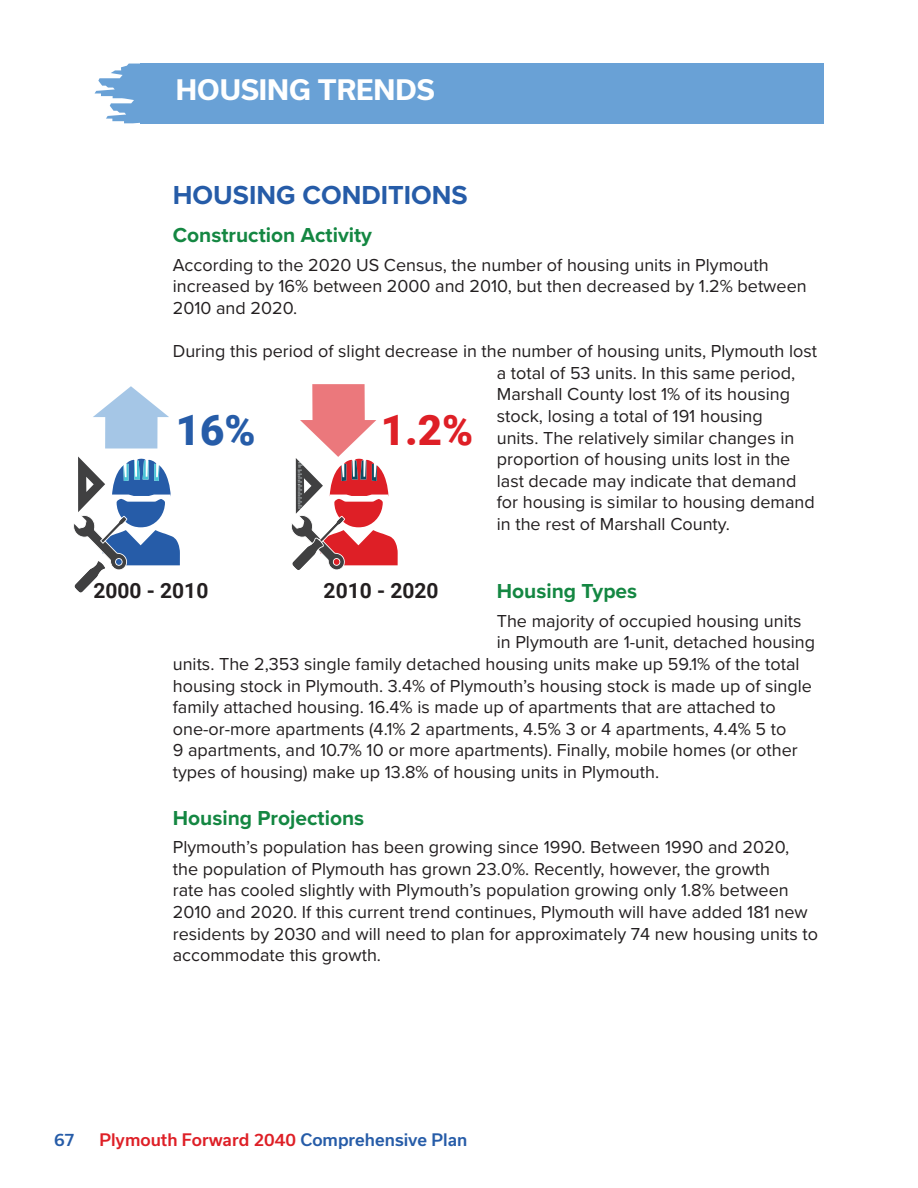
<style>
.page{position:relative;width:918px;height:1188px;background:#fff}
.page>*{position:absolute;margin:0;border:0;box-sizing:border-box;transform-origin:0 0}
.t1{font:900 42px "Roboto";color:#de1f26}
.t2{font:900 42px "Roboto";color:#265ca8}
.Heading1{font:700 27px "Proxima Nova";color:#265ca8}
.t3{font:700 27px "Usual";color:#fff}
.Subheading{font:700 21px "Proxima Nova";color:#148742}
.t4{font:700 21px "Roboto";color:#231f20}
.t5{font:18px/21.6px "Proxima Nova";color:#231f20}
.t6{font:500 16.5px "Usual";color:#de1f26}
.t7{font:500 16.5px "Usual";color:#265ca8}
.s1{color:#265ca8}
</style>
<div class="page">
<svg style="left:95px;top:64px;width:45px;height:59px"></svg>
<div style="left:140px;top:63px;width:684px;height:60px;background:#69a1d6"></div>
<svg style="left:73px;top:456px;width:107px;height:137px"></svg>
<svg style="left:93px;top:386px;width:76px;height:63px"></svg>
<svg style="left:291px;top:384px;width:107px;height:186px"></svg>
<p class="t3" style="left:176px;top:75px;width:260px">HOUSING TRENDS</p>
<p class="Heading1" style="left:173px;top:175px;width:297px">HOUSING CONDITIONS</p>
<p class="Subheading" style="left:173px;top:220px;width:201px">Construction Activity</p>
<p class="t5" style="left:173px;top:253px;width:635px">According to the 2020 US Census, the number of housing units in Plymouth increased by 16% between 2000 and 2010, but then decreased by 1.2% between<br>2010 and 2020.</p>
<p class="t5" style="left:497px;top:340px;width:322px;text-indent:-324px">During this period of slight decrease in the number of housing units, Plymouth lost a total of 53 units. In this same period, Marshall County lost 1% of its housing stock, losing a total of 191 housing<br>units. The relatively similar changes in proportion of housing units lost in the last decade may indicate that demand for housing is similar to housing demand in the rest of Marshall County.</p>
<p class="t2" style="left:176px;top:401px;width:81px">16%</p>
<p class="t1" style="left:381px;top:401px;width:94px">1.2%</p>
<p class="t4" style="left:93px;top:576px;width:117px">2000 - 2010</p>
<p class="t4" style="left:324px;top:576px;width:117px">2010 - 2020</p>
<p class="Subheading" style="left:497px;top:576px;width:142px">Housing Types</p>
<p class="t5" style="left:497px;top:609px;width:306px">The majority of occupied housing units</p>
<p class="t5" style="left:497px;top:631px;width:320px">in Plymouth are 1-unit, detached housing</p>
<p class="t5" style="left:173px;top:652px;width:628px">units. The 2,353 single family detached housing units make up 59.1% of the total</p>
<p class="t5" style="left:173px;top:674px;width:641px">housing stock in Plymouth. 3.4% of Plymouth’s housing stock is made up of single</p>
<p class="t5" style="left:173px;top:696px;width:605px">family attached housing. 16.4% is made up of apartments that are attached to</p>
<p class="t5" style="left:173px;top:717px;width:615px">one-or-more apartments (4.1% 2 apartments, 4.5% 3 or 4 apartments, 4.4% 5 to</p>
<p class="t5" style="left:173px;top:739px;width:627px">9 apartments, and 10.7% 10 or more apartments). Finally, mobile homes (or other</p>
<p class="t5" style="left:173px;top:760px;width:488px">types of housing) make up 13.8% of housing units in Plymouth.</p>
<p class="Subheading" style="left:173px;top:802px;width:193px">Housing Projections</p>
<p class="t5" style="left:173px;top:836px;width:647px">Plymouth’s population has been growing since 1990. Between 1990 and 2020, the population of Plymouth has grown 23.0%. Recently, however, the growth<br>rate has cooled slightly with Plymouth’s population growing only 1.8% between 2010 and 2020. If this current trend continues, Plymouth will have added 181 new residents by 2030 and will need to plan for approximately 74 new housing units to accommodate this growth.</p>
<p class="t7" style="left:54px;top:1131px;width:22px">67</p>
<p class="t6" style="left:99px;top:1131px;width:370px">Plymouth Forward 2040 <span class="s1">Comprehensive Plan</span></p>
</div>
